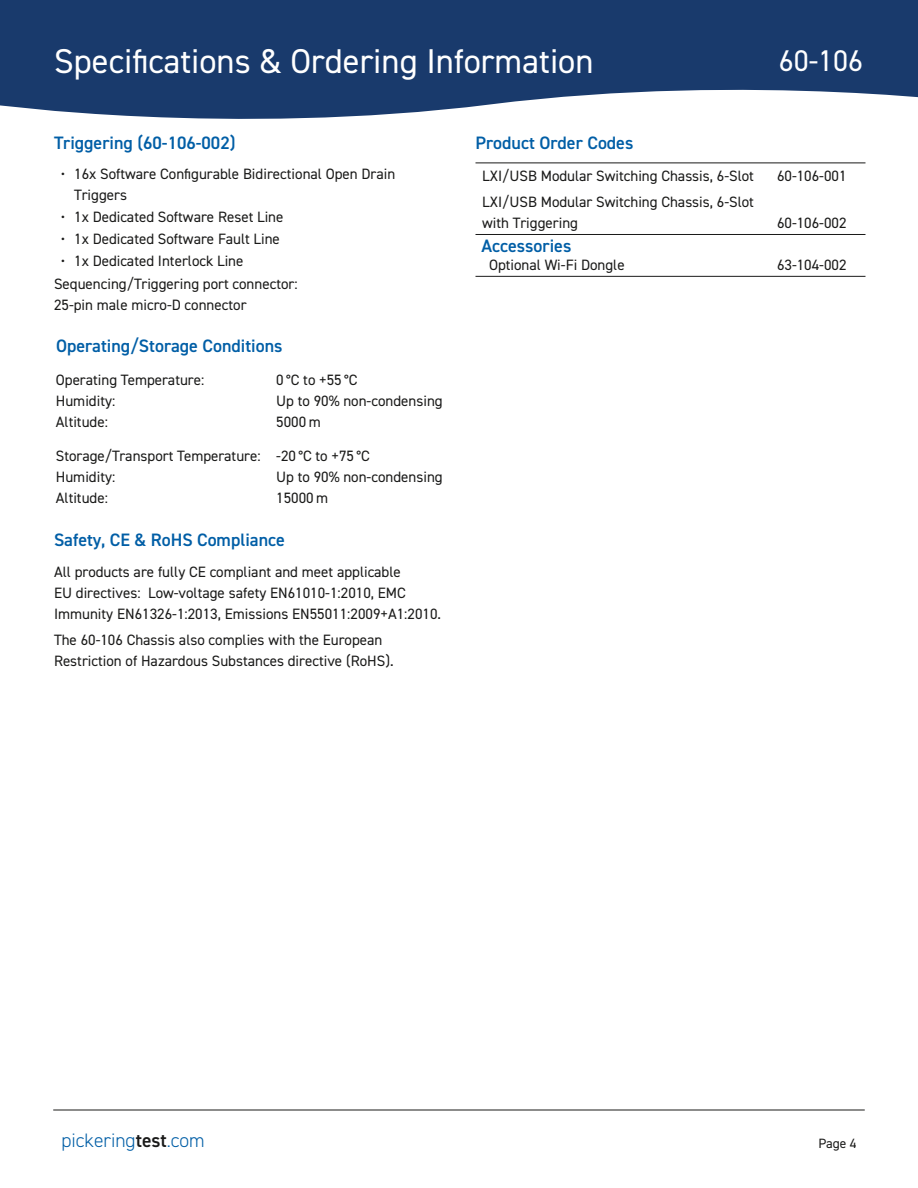
<style>
.page{position:relative;width:918px;height:1188px;background:#fff}
.page>*{position:absolute;margin:0;border:0;box-sizing:border-box;transform-origin:0 0}
.t1{font:34.5px "DIN2014";color:#fff}
.t2{font:30px "DIN2014";color:#fff}
.t3{font:300 19.5px "DIN2014";color:#015ea6}
.Sub-Heading{font:600 18px "DIN2014";color:#015ea6}
.Para{font:15px/21px "DIN2014";color:#1a1a19}
.t4{font:13.5px "DIN2014";color:#1a1a19}
.s1{font-weight:600;color:#1a1a19}
</style>
<div class="page">
<hr style="left:476px;top:234px;width:295px;height:1px;background:#1a1a19">
<hr style="left:771px;top:234px;width:95px;height:1px;background:#1a1a19">
<hr style="left:476px;top:276px;width:295px;height:1px;background:#1a1a19">
<hr style="left:771px;top:276px;width:95px;height:1px;background:#1a1a19">
<hr style="left:476px;top:163px;width:295px;height:1px;background:#1a1a19">
<hr style="left:771px;top:163px;width:95px;height:1px;background:#1a1a19">
<svg style="left:0;top:80px;width:918px;height:39px;fill:#193a6c"></svg>
<div style="left:0;top:0;width:918px;height:80px;background:#193a6c"></div>
<hr style="left:53px;top:1110px;width:812px;height:1px;background:#1a1a19">
<h1 class="t1" style="left:54px;top:39px;width:541px">Specifications &amp; Ordering Information</h1>
<h2 class="t2" style="left:779px;top:42px;width:86px">60-106</h2>
<p class="Sub-Heading" style="left:54px;top:131px;width:183px">Triggering (60-106-002)</p>
<p class="Para" style="left:74px;top:163px;width:322px;text-indent:-14px">• 16x Software Configurable Bidirectional Open Drain<br>Triggers</p>
<p class="Para" style="left:61px;top:206px;width:224px">• 1x Dedicated Software Reset Line</p>
<p class="Para" style="left:61px;top:228px;width:221px">• 1x Dedicated Software Fault Line</p>
<p class="Para" style="left:61px;top:250px;width:184px">• 1x Dedicated Interlock Line</p>
<p class="Para" style="left:54px;top:273px;width:245px">Sequencing/Triggering port connector:<br>25-pin male micro-D connector</p>
<p class="Sub-Heading" style="left:56px;top:333px;width:228px">Operating/Storage Conditions</p>
<p class="Para" style="left:56px;top:369px;width:150px">Operating Temperature:<br>Humidity:<br>Altitude:</p>
<p class="Para" style="left:276px;top:369px;width:168px">0 °C to +55 °C<br>Up to 90% non-condensing<br>5000 m</p>
<p class="Para" style="left:56px;top:445px;width:206px">Storage/Transport Temperature:<br>Humidity:<br>Altitude:</p>
<p class="Para" style="left:276px;top:445px;width:168px">-20 °C to +75 °C<br>Up to 90% non-condensing<br>15000 m</p>
<p class="Sub-Heading" style="left:54px;top:528px;width:232px">Safety, CE &amp; RoHS Compliance</p>
<p class="Para" style="left:54px;top:561px;width:389px">All products are fully CE compliant and meet applicable<br>EU directives: Low-voltage safety EN61010-1:2010, EMC<br>Immunity EN61326-1:2013, Emissions EN55011:2009+A1:2010.</p>
<p class="Para" style="left:54px;top:629px;width:341px">The 60-106 Chassis also complies with the European<br>Restriction of Hazardous Substances directive (RoHS).</p>
<p class="Sub-Heading" style="left:476px;top:131px;width:159px">Product Order Codes</p>
<p class="Para" style="left:482px;top:165px;width:273px">LXI/USB Modular Switching Chassis, 6-Slot</p>
<p class="Para" style="left:482px;top:192px;width:273px">LXI/USB Modular Switching Chassis, 6-Slot with Triggering</p>
<p class="Para" style="left:777px;top:165px;width:71px">60-106-001</p>
<p class="Para" style="left:777px;top:213px;width:71px">60-106-002</p>
<p class="Sub-Heading" style="left:482px;top:234px;width:91px">Accessories</p>
<p class="Para" style="left:489px;top:254px;width:137px">Optional Wi-Fi Dongle</p>
<p class="Para" style="left:777px;top:254px;width:71px">63-104-002</p>
<h3 class="t3" style="left:62px;top:1129px;width:145px">pickering<span class="s1">test</span>.com</h3>
<p class="t4" style="left:818px;top:1135px;width:40px">Page 4</p>
</div>
